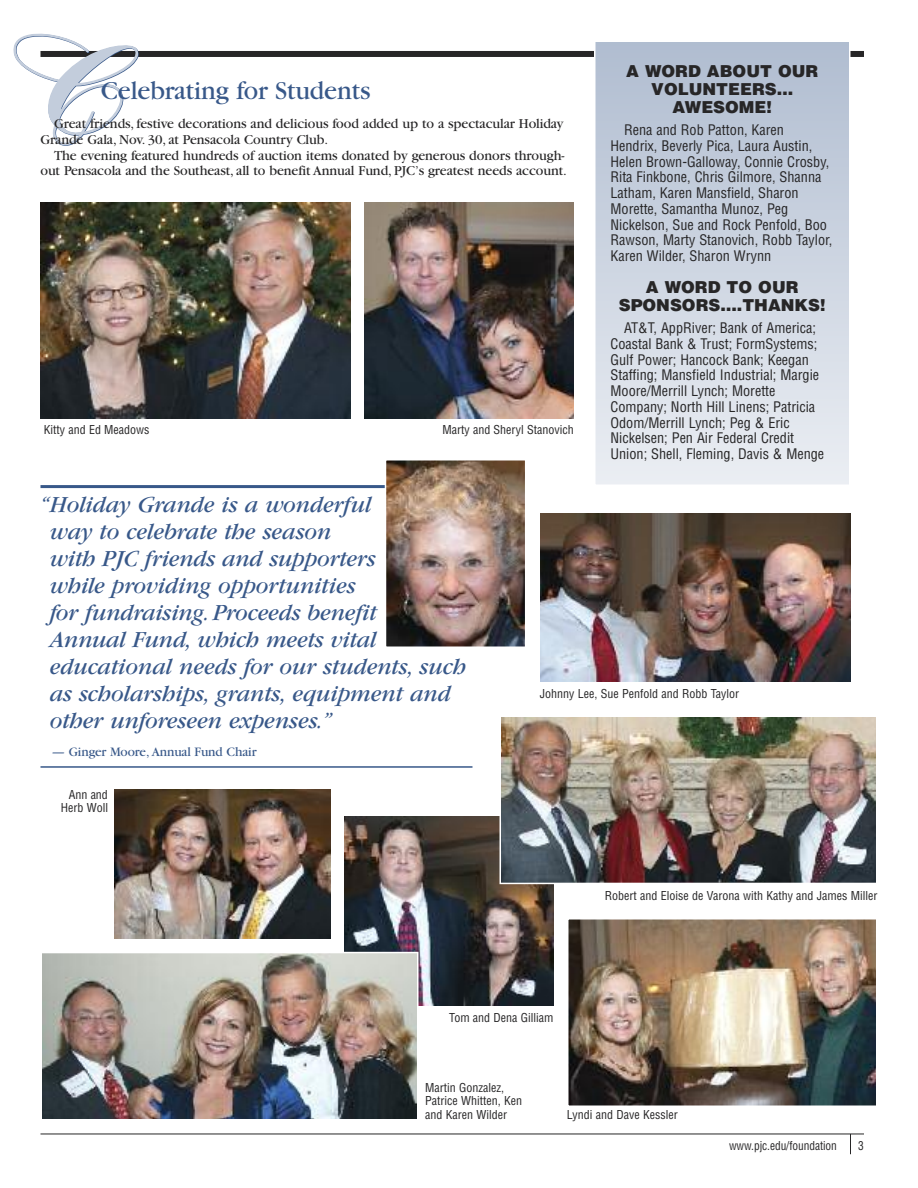
<style>
.page{position:relative;width:918px;height:1188px;background:#fff}
.page>*{position:absolute;margin:0;border:0;box-sizing:border-box;transform-origin:0 0}
.t1{font:27px "Garamond";letter-spacing:-.005em;color:#385889}
.t2{font:italic 24px/27px "Garamond";letter-spacing:-.005em;color:#385889}
.t3{font:900 16.5px/18px "Helvetica";color:#272627;text-align:center}
.t4{font:condensed 14.25px/15.8px "Helvetica";color:#272627}
.t5{font:14.25px/15.8px "Garamond";letter-spacing:-.005em;color:#272627}
.t6{font:13.5px "Garamond";letter-spacing:-.005em;color:#385889}
.t7{font:condensed 12px/13.5px "Helvetica";color:#272627}
.t8{font:condensed 12px "Helvetica";color:#272627;scale:.95 1}
</style>
<div class="page">
<img style="left:344px;top:817px;width:210px;height:189px">
<hr style="left:40px;top:1134px;width:824px;height:1px;background:#272627">
<div style="left:40px;top:51px;width:824px;height:6px;background:#272627"></div>
<svg style="left:850px;top:1135px;width:1px;height:19px"></svg>
<svg style="left:13px;top:33px;width:126px;height:113px"></svg>
<img style="left:115px;top:790px;width:216px;height:148px">
<img style="left:503px;top:719px;width:372px;height:162px">
<div style="left:500px;top:716px;width:378px;height:168px;border:2px solid #fff"></div>
<img style="left:364px;top:202px;width:210px;height:216px">
<img style="left:43px;top:955px;width:372px;height:162px">
<div style="left:40px;top:952px;width:378px;height:168px;border:2px solid #fff"></div>
<img style="left:540px;top:513px;width:310px;height:169px">
<img style="left:40px;top:202px;width:311px;height:216px">
<img style="left:570px;top:921px;width:305px;height:183px">
<div style="left:567px;top:918px;width:311px;height:189px;border:2px solid #fff"></div>
<div style="left:596px;top:42px;width:253px;height:442px;background:linear-gradient(to bottom,#b0bdd0,#ebeef3)"></div>
<div style="left:594px;top:40px;width:256px;height:446px;border:2px solid #fff"></div>
<hr style="left:40px;top:485px;width:432px;height:3px;background:#385889">
<hr style="left:40px;top:766px;width:432px;height:2px;background:#385889">
<img style="left:388px;top:462px;width:135px;height:183px">
<div style="left:385px;top:459px;width:141px;height:189px;border:2px solid #fff"></div>
<h1 class="t1" style="left:101px;top:81px;width:271px">Celebrating for Students</h1>
<p class="t5" style="left:41px;top:117px;width:525px;text-indent:14px">Great friends, festive decorations and delicious food added up to a spectacular Holiday<br>Grande Gala, Nov. 30, at Pensacola Country Club.</p>
<p class="t5" style="left:41px;top:149px;width:528px;text-align:right">The evening featured hundreds of auction items donated by generous donors through&shy;out Pensacola and the Southeast, all to benefit Annual Fund, PJC’s greatest needs account.</p>
<p class="t7" style="left:44px;top:423px;width:107px">Kitty and Ed Meadows</p>
<p class="t7" style="left:442px;top:424px;width:133px">Marty and Sheryl Stanovich</p>
<p class="t3" style="left:626px;top:63px;width:194px">A WORD ABOUT OUR<br>VOLUNTEERS…<br>AWESOME!</p>
<p class="t4" style="left:611px;top:123px;width:224px;text-indent:13px">Rena and Rob Patton, Karen Hendrix, Beverly Pica, Laura Austin, Helen Brown-Galloway, Connie Crosby, Rita Finkbone, Chris Gilmore, Shanna Latham, Karen Mansfield, Sharon Morette, Samantha Munoz, Peg Nickelson, Sue and Rock Penfold, Boo Rawson, Marty Stanovich, Robb Taylor, Karen Wilder, Sharon Wrynn</p>
<p class="t3" style="left:619px;top:279px;width:208px">A WORD TO OUR<br>SPONSORS….THANKS!</p>
<p class="t4" style="left:611px;top:321px;width:215px;text-indent:13px">AT&amp;T, AppRiver; Bank of America; Coastal Bank &amp; Trust; FormSystems; Gulf Power; Hancock Bank; Keegan Staffing; Mansfield Industrial; Margie Moore/Merrill Lynch; Morette Company; North Hill Linens; Patricia Odom/Merrill Lynch; Peg &amp; Eric Nickelsen; Pen Air Federal Credit Union; Shell, Fleming, Davis &amp; Menge</p>
<p class="t2" style="left:50px;top:494px;width:418px;text-indent:-9px">“Holiday Grande is a wonderful<br>way to celebrate the season<br>with PJC friends and supporters<br>while providing opportunities<br>for fundraising. Proceeds benefit<br>Annual Fund, which meets vital educational needs for our students, such as scholarships, grants, equipment and other unforeseen expenses.”</p>
<p class="t6" style="left:52px;top:747px;width:206px">— Ginger Moore, Annual Fund Chair</p>
<p class="t7" style="left:61px;top:789px;width:49px;text-align:right">Ann and<br>Herb Woll</p>
<p class="t7" style="left:540px;top:687px;width:201px">Johnny Lee, Sue Penfold and Robb Taylor</p>
<p class="t7" style="left:605px;top:890px;width:274px">Robert and Eloise de Varona with Kathy and James Miller</p>
<p class="t7" style="left:449px;top:1011px;width:106px">Tom and Dena Gilliam</p>
<p class="t7" style="left:425px;top:1082px;width:98px">Martin Gonzalez,<br>Patrice Whitten, Ken and Karen Wilder</p>
<p class="t7" style="left:567px;top:1109px;width:112px">Lyndi and Dave Kessler</p>
<p class="t8" style="left:729px;top:1141px;width:115px">www.pjc.edu/foundation</p>
<p class="t8" style="left:858px;top:1141px;width:7px">3</p>
</div>
